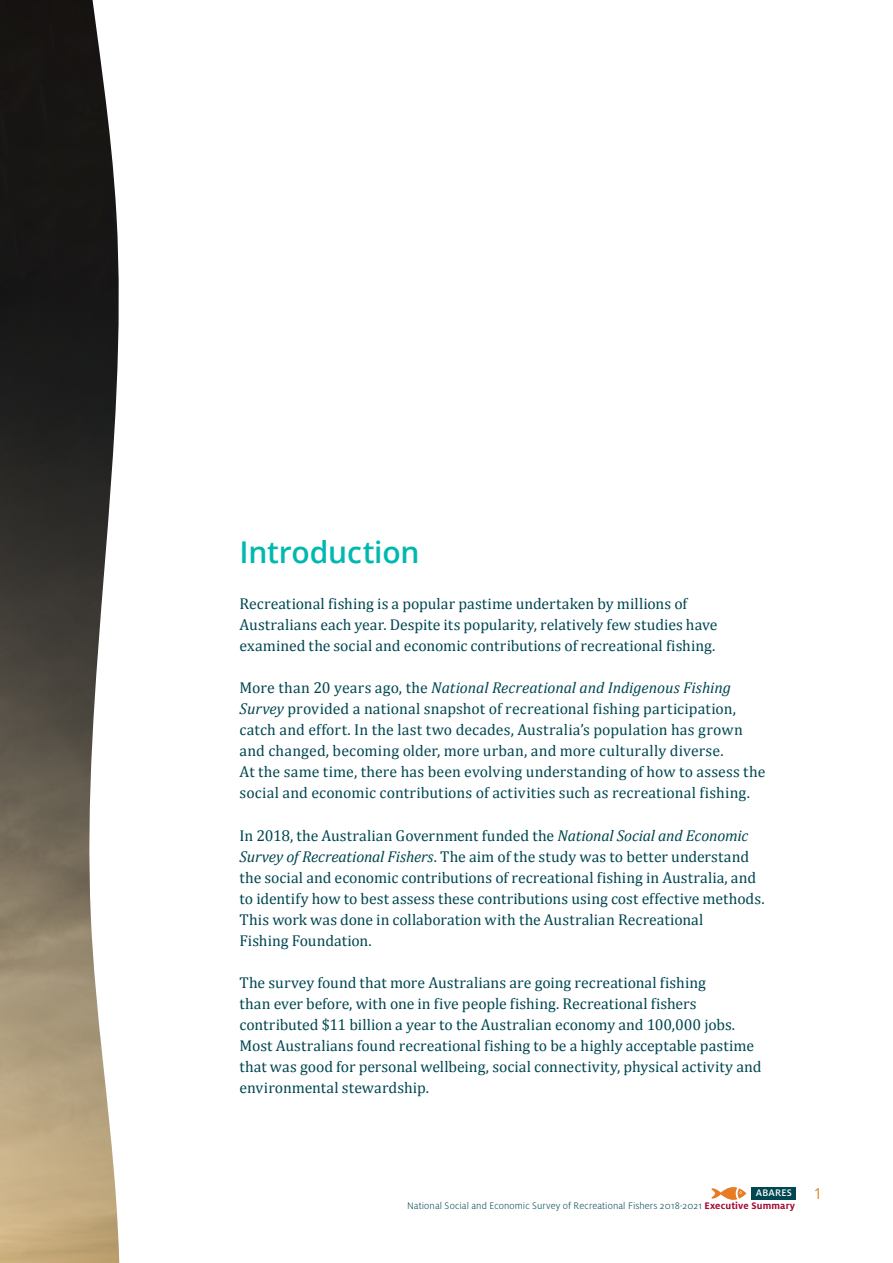
<style>
.page{position:relative;width:893px;height:1263px;background:#fff}
.page>*{position:absolute;margin:0;border:0;box-sizing:border-box;transform-origin:0 0}
.t1{font:600 30px "Open Sans";letter-spacing:-.005em;color:#00b8b0}
.Body{font:15.75px/21px "Cambria";letter-spacing:.005em;color:#004751}
.t2{font:15px "Open Sans";color:#e77c22}
.t3{font:300 10.5px "Milo Pro";letter-spacing:.01em;color:#004751}
.t4{font:500 10.5px "Milo Pro";letter-spacing:.02em;color:#fff}
.s1{font-style:italic}
.s2{font-weight:700;color:#a40c35}
</style>
<div class="page">
<div style="left:751px;top:1187px;width:44px;height:13px;background:#004751"></div>
<svg style="left:711px;top:1187px;width:35px;height:13px"></svg>
<img style="left:0;top:0;width:70px;height:1263px">
<svg style="left:70px;top:0;width:50px;height:1263px"></svg>
<h1 class="t1" style="left:240px;top:531px;width:182px">Introduction</h1>
<p class="Body" style="left:240px;top:593px;width:479px">Recreational fishing is a popular pastime undertaken by millions of<br>Australians each year. Despite its popularity, relatively few studies have examined the social and economic contributions of recreational fishing.</p>
<p class="Body" style="left:240px;top:677px;width:527px">More than 20 years ago, the <span class="s1">National Recreational and Indigenous Fishing Survey</span> provided a national snapshot of recreational fishing participation, catch and effort. In the last two decades, Australia’s population has grown and changed, becoming older, more urban, and more culturally diverse.<br>At the same time, there has been evolving understanding of how to assess the social and economic contributions of activities such as recreational fishing.</p>
<p class="Body" style="left:240px;top:825px;width:527px">In 2018, the Australian Government funded the <span class="s1">National Social and Economic Survey of Recreational Fishers</span>. The aim of the study was to better understand the social and economic contributions of recreational fishing in Australia, and to identify how to best assess these contributions using cost effective methods.<br>This work was done in collaboration with the Australian Recreational<br>Fishing Foundation.</p>
<p class="Body" style="left:240px;top:972px;width:523px">The survey found that more Australians are going recreational fishing<br>than ever before, with one in five people fishing. Recreational fishers contributed $11 billion a year to the Australian economy and 100,000 jobs.<br>Most Australians found recreational fishing to be a highly acceptable pastime that was good for personal wellbeing, social connectivity, physical activity and environmental stewardship.</p>
<p class="t4" style="left:756px;top:1187px;width:37px">ABARES</p>
<p class="t2" style="left:815px;top:1183px;width:7px">1</p>
<p class="t3" style="left:407px;top:1200px;width:389px">National Social and Economic Survey of Recreational Fishers 2018-2021 <span class="s2">Executive Summary</span></p>
</div>
